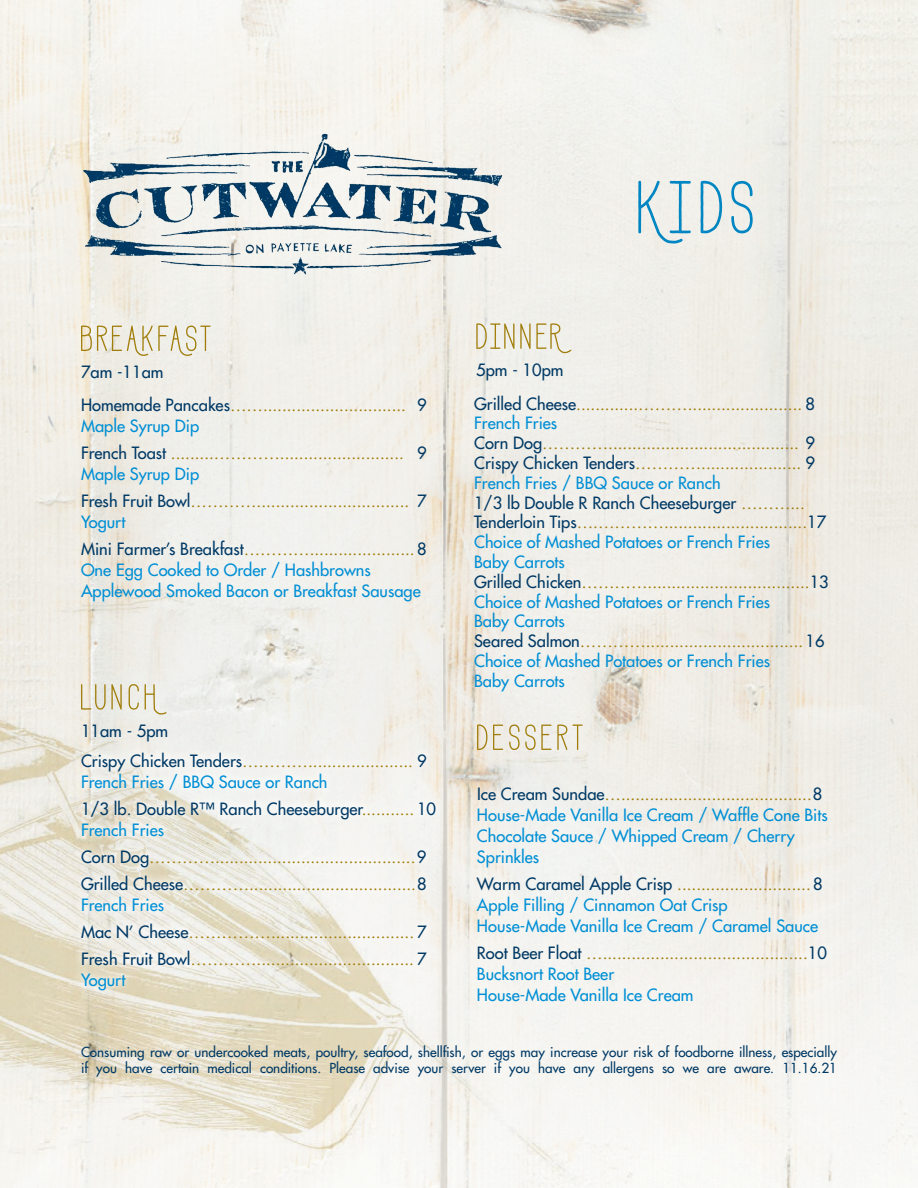
<style>
.page{position:relative;width:918px;height:1188px;background:#fff}
.page>*{position:absolute;margin:0;border:0;box-sizing:border-box;transform-origin:0 0}
.t1{font:500 105px "Adrift";color:#008fd5}
.t2{font:500 51px "Adrift";letter-spacing:.07em;color:#a07d0a}
.t3{font:500 51px "Adrift";letter-spacing:.05em;color:#a07d0a}
.t4{font:500 16.5px/19.8px "Futura Std";color:#a07d0a}
.t5{font:500 16.5px/21px "Futura Std";color:#008fd5}
.t6{font:500 16.5px/21px "Futura Std";color:#003965}
.t7{font:500 13.5px/16.2px "Futura Std";color:#003965}
.s1{color:#003965}
.s2{color:#008fd5}
.s3{color:#a07d0a}
</style>
<div class="page">
<img style="left:0;top:0;width:918px;height:1188px">
<img style="left:81px;top:132px;width:425px;height:143px">
<div style="left:72px;top:743px;width:373px;height:256px;background:#fff;opacity:.75"></div>
<h2 class="t3" style="left:81px;top:317px;width:132px">BreAkfAst</h2>
<p class="t6" style="left:81px;top:362px;width:84px">7am -11am</p>
<h2 class="t2" style="left:476px;top:315px;width:88px">dinneR</h2>
<p class="t6" style="left:476px;top:359px;width:89px">5pm - 10pm</p>
<h1 class="t1" style="left:638px;top:164px;width:120px">Kids</h1>
<p class="t4" style="left:474px;top:394px;width:356px"><span class="s1">Grilled Cheese</span>.............………........................ <span class="s1">8<br></span><span class="s2">French Fries<br></span><span class="s1">Corn Dog</span>…………........................................ <span class="s1">9<br>Crispy Chicken Tenders</span>…………..................... <span class="s1">9<br></span><span class="s2">French Fries / BBQ Sauce or Ranch<br></span><span class="s1">1/3 lb Double R Ranch Cheeseburger</span> ………...<br><span class="s1">Tenderloin Tips</span>….…………..............................<span class="s1">17<br></span><span class="s2">Choice of Mashed Potatoes or French Fries<br>Baby Carrots<br></span><span class="s1">Grilled Chicken</span>…………..................................<span class="s1">13<br></span><span class="s2">Choice of Mashed Potatoes or French Fries<br>Baby Carrots<br></span><span class="s1">Seared Salmon</span>………….................................<span class="s1">16<br></span><span class="s2">Choice of Mashed Potatoes or French Fries<br>Baby Carrots</span></p>
<p class="t4" style="left:81px;top:395px;width:347px;line-height:21px"><span class="s1">Homemade Pancakes</span>…….............................. <span class="s1">9<br></span><span class="s2">Maple Syrup Dip</span></p>
<p class="t4" style="left:81px;top:443px;width:347px;line-height:21px"><span class="s1">French Toast</span> .........………….......................... <span class="s1">9<br></span><span class="s2">Maple Syrup Dip</span></p>
<p class="t4" style="left:81px;top:491px;width:347px;line-height:21px"><span class="s1">Fresh Fruit Bowl</span>…………................................ <span class="s1">7<br></span><span class="s2">Yogurt</span></p>
<p class="t5" style="left:81px;top:539px;width:347px"><span class="s1">Mini Farmer’s Breakfast</span><span class="s3">…………......................</span><span class="s1">8<br></span>One Egg Cooked to Order / Hashbrowns<br>Applewood Smoked Bacon or Breakfast Sausage</p>
<h2 class="t2" style="left:81px;top:676px;width:78px">luncH</h2>
<p class="t6" style="left:81px;top:720px;width:89px">11am - 5pm</p>
<h2 class="t2" style="left:477px;top:716px;width:108px">dEssert</h2>
<p class="t5" style="left:81px;top:750px;width:347px"><span class="s1">Crispy Chicken Tenders</span><span class="s3">…………......................</span> <span class="s1">9<br></span>French Fries / BBQ Sauce or Ranch</p>
<p class="t6" style="left:81px;top:798px;width:357px">1/3 lb. Double R™ Ranch Cheeseburger<span class="s3">...........</span> 10<br><span class="s2">French Fries</span></p>
<p class="t4" style="left:81px;top:843px;width:347px;line-height:27px"><span class="s1">Corn Dog</span>…………..........................................<span class="s1">9<br>Grilled Cheese</span>…………...................................<span class="s1">8</span></p>
<p class="t4" style="left:81px;top:891px;width:347px;line-height:27px"><span class="s2">French Fries<br></span><span class="s1">Mac N’ Cheese</span>…………….............................. <span class="s1">7<br>Fresh Fruit Bowl</span>…………................................. <span class="s1">7</span></p>
<p class="t5" style="left:81px;top:969px;width:46px">Yogurt</p>
<p class="t5" style="left:477px;top:783px;width:352px"><span class="s1">Ice Cream Sundae</span><span class="s3">…........................................</span><span class="s1">8<br></span>House-Made Vanilla Ice Cream / Waffle Cone Bits Chocolate Sauce / Whipped Cream / Cherry Sprinkles</p>
<p class="t5" style="left:477px;top:873px;width:347px"><span class="s1">Warm Caramel Apple Crisp</span> <span class="s3">............................</span><span class="s1">8<br></span>Apple Filling / Cinnamon Oat Crisp<br>House-Made Vanilla Ice Cream / Caramel Sauce</p>
<p class="t4" style="left:477px;top:942px;width:351px;line-height:21px"><span class="s1">Root Beer Float</span> …...........................................<span class="s1">10<br></span><span class="s2">Bucksnort Root Beer<br>House-Made Vanilla Ice Cream</span></p>
<p class="t7" style="left:81px;top:1044px;width:757px">Consuming raw or undercooked meats, poultry, seafood, shellfish, or eggs may increase your risk of foodborne illness, especially if you have certain medical conditions. Please advise your server if you have any allergens so we are aware. 11.16.21</p>
</div>
